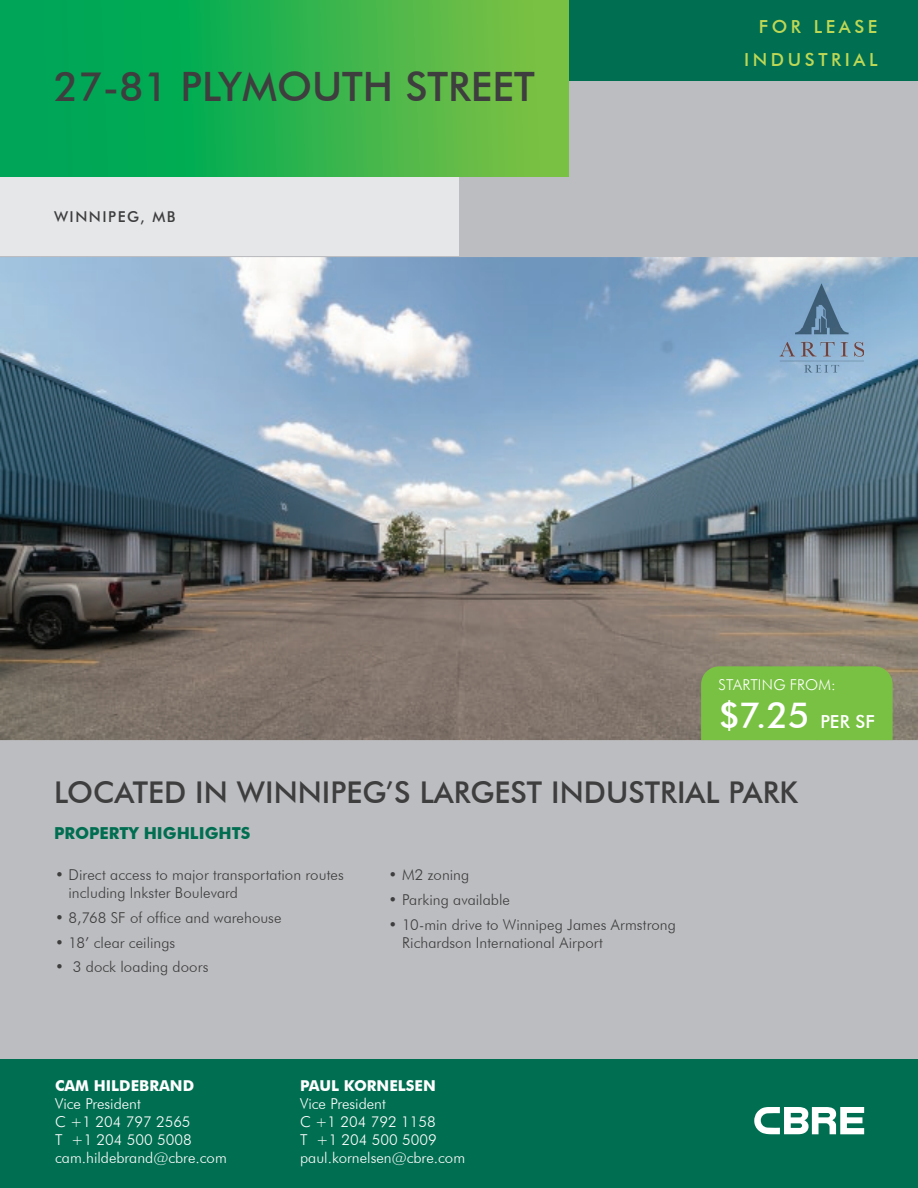
<style>
.page{position:relative;width:918px;height:1188px;background:#fff}
.page>*{position:absolute;margin:0;border:0;box-sizing:border-box;transform-origin:0 0}
.t1{font:500 40.5px "Futura BT";color:#3e3e3f}
.t2{font:500 36px "Futura BT";color:#fff}
.t3{font:500 30px "Futura BT";color:#3e3e3f}
.t4{font:500 18px/33px "Futura BT";letter-spacing:.2em;color:#bed856;text-align:right}
.t5{font:700 16.5px "Futura BT";color:#006e51}
.t6{font:300 15px/18px "Futura BT";letter-spacing:.005em;color:#3e3e3f}
.t7{font:300 15px/18px "Futura BT";color:#fff}
.t8{font:700 15px "Futura BT";color:#fff}
.t9{font:500 15px "Futura BT";letter-spacing:.1em;color:#3e3e3f}
.s1{font-size:18px}
</style>
<div class="page">
<div style="left:0;top:1058px;width:918px;height:130px;background:#006e51"></div>
<div style="left:0;top:0;width:918px;height:1058px;background:#bcbdc0"></div>
<div style="left:0;top:148px;width:459px;height:108px;background:#e6e7e9"></div>
<div style="left:453px;top:0;width:465px;height:81px;background:#006e51"></div>
<svg style="left:0;top:0;width:568px;height:176px"></svg>
<svg style="left:754px;top:1107px;width:110px;height:27px"></svg>
<img style="left:0;top:257px;width:918px;height:483px">
<div style="left:701px;top:666px;width:192px;height:74px;background:#79c142"></div>
<img style="left:780px;top:283px;width:84px;height:90px">
<h1 class="t1" style="left:54px;top:62px;width:482px">27-81 PLYMOUTH STREET</h1>
<p class="t9" style="left:54px;top:207px;width:123px">WINNIPEG, MB</p>
<p class="t4" style="left:744px;top:10px;width:135px">FOR LEASE<br>INDUSTRIAL</p>
<p class="t7" style="left:719px;top:676px;width:119px">STARTING FROM:</p>
<h2 class="t2" style="left:719px;top:693px;width:158px">$7.25 <span class="s1">PER SF</span></h2>
<h3 class="t3" style="left:54px;top:774px;width:746px">LOCATED IN WINNIPEG’S LARGEST INDUSTRIAL PARK</h3>
<p class="t5" style="left:54px;top:823px;width:198px">PROPERTY HIGHLIGHTS</p>
<p class="t6" style="left:69px;top:866px;width:277px;text-indent:-14px">• Direct access to major transportation routes including Inkster Boulevard</p>
<p class="t6" style="left:55px;top:908px;width:228px">• 8,768 SF of office and warehouse</p>
<p class="t6" style="left:55px;top:933px;width:122px">• 18’ clear ceilings</p>
<p class="t6" style="left:55px;top:958px;width:155px">• 3 dock loading doors</p>
<p class="t6" style="left:389px;top:866px;width:82px">• M2 zoning</p>
<p class="t6" style="left:389px;top:890px;width:123px">• Parking available</p>
<p class="t6" style="left:402px;top:915px;width:275px;text-indent:-13px">• 10-min drive to Winnipeg James Armstrong<br>Richardson International Airport</p>
<p class="t8" style="left:55px;top:1076px;width:141px">CAM HILDEBRAND</p>
<p class="t7" style="left:55px;top:1094px;width:173px">Vice President<br>C +1 204 797 2565<br>T +1 204 500 5008 cam.hildebrand@cbre.com</p>
<p class="t8" style="left:300px;top:1076px;width:137px">PAUL KORNELSEN</p>
<p class="t7" style="left:300px;top:1094px;width:167px">Vice President<br>C +1 204 792 1158<br>T +1 204 500 5009 paul.kornelsen@cbre.com</p>
</div>
